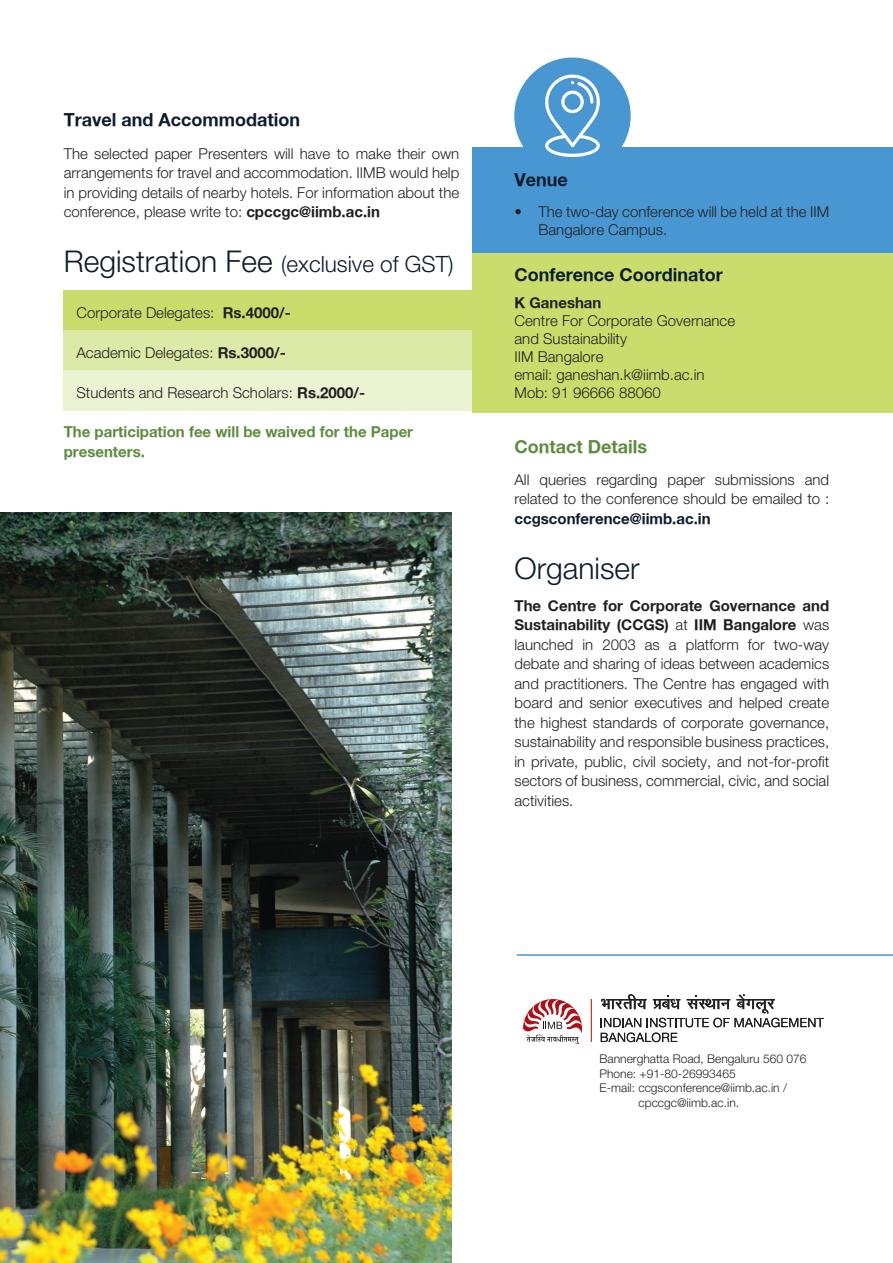
<style>
.page{position:relative;width:893px;height:1263px;background:#fff}
.page>*{position:absolute;margin:0;border:0;box-sizing:border-box;transform-origin:0 0}
.t1{font:300 30px "Helvetica Neue";color:#0f1c2c}
.t2{font:300 22.5px "Helvetica Neue";color:#0f1c2c}
.t3{font:700 18px "Helvetica Neue";color:#0f1c2c}
.t4{font:700 18px "Helvetica Neue";color:#5c8c3d}
.t5{font:300 15px/19.5px "Helvetica Neue";color:#231f20}
.t6{font:700 15px/19.5px "Helvetica Neue";color:#5c8c3d}
.t7{font:700 15px "Helvetica Neue";color:#0f1c2c}
.t8{font:700 15px "Helvetica Neue";color:#231f20}
.t9{font:300 12px "Helvetica Neue";color:#231f20}
.s1{font-weight:700}
.s2{font-size:30px}
.s3{color:#231f20}
</style>
<div class="page">
<div style="left:472px;top:147px;width:421px;height:127px;background:#4997d2"></div>
<div style="left:472px;top:253px;width:421px;height:159px;background:#cadd6c"></div>
<div style="left:64px;top:291px;width:408px;height:40px;background:#cadd6c"></div>
<div style="left:64px;top:331px;width:408px;height:40px;background:#dde9a6"></div>
<div style="left:64px;top:371px;width:408px;height:40px;background:#ecf3d2"></div>
<div style="left:514px;top:58px;width:117px;height:116px;background:#4997d2;border-radius:50%"></div>
<svg style="left:545px;top:74px;width:55px;height:83px"></svg>
<img style="left:0;top:512px;width:451px;height:751px">
<hr style="left:591px;top:999px;width:1px;height:43px;background:#b3462e">
<svg style="left:601px;top:994px;width:223px;height:48px"></svg>
<svg style="left:523px;top:999px;width:59px;height:45px"></svg>
<hr style="left:517px;top:954px;width:376px;height:2px;background:#4997d2">
<p class="t3" style="left:64px;top:109px;width:238px">Travel and Accommodation</p>
<p class="t5" style="left:64px;top:143px;width:397px;text-align:justify">The selected paper Presenters will have to make their own arrangements for travel and accommodation. IIMB would help in providing details of nearby hotels. For information about the conference, please write to: <span class="s1">cpccgc@iimb.ac.in</span></p>
<h2 class="t2" style="left:64px;top:250px;width:391px"><span class="s2">Registration Fee</span> (exclusive of GST)</h2>
<p class="t5" style="left:77px;top:303px;width:216px">Corporate Delegates: <span class="s1">Rs.4000/-</span></p>
<p class="t5" style="left:77px;top:343px;width:211px">Academic Delegates: <span class="s1">Rs.3000/-</span></p>
<p class="t5" style="left:77px;top:383px;width:290px">Students and Research Scholars: <span class="s1">Rs.2000/-</span></p>
<p class="t6" style="left:64px;top:422px;width:351px">The participation fee will be waived for the Paper presenters.</p>
<p class="t3" style="left:514px;top:169px;width:55px">Venue</p>
<p class="t5" style="left:538px;top:202px;width:292px;line-height:18px;text-indent:-24px">• The two-day conference will be held at the IIM<br>Bangalore Campus.</p>
<p class="t3" style="left:514px;top:264px;width:210px"><span class="s3">C</span>onference Coordinator</p>
<p class="t8" style="left:514px;top:293px;width:88px">K Ganeshan</p>
<p class="t5" style="left:514px;top:311px;width:222px;line-height:18px">Centre For Corporate Governance and Sustainability<br>IIM Bangalore<br>email: ganeshan.k@iimb.ac.in<br>Mob: 91 96666 88060</p>
<p class="t4" style="left:514px;top:435px;width:134px">Contact Details</p>
<p class="t5" style="left:514px;top:469px;width:316px">All queries regarding paper submissions and related to the conference should be emailed to :</p>
<p class="t7" style="left:514px;top:509px;width:198px">ccgsconference@iimb.ac.in</p>
<h1 class="t1" style="left:514px;top:550px;width:127px">Organiser</h1>
<p class="t5" style="left:514px;top:595px;width:316px;text-align:justify"><span class="s1">The Centre for Corporate Governance and Sustainability (CCGS)</span> at <span class="s1">IIM Bangalore</span> was launched in 2003 as a platform for two-way debate and sharing of ideas between academics and practitioners. The Centre has engaged with board and senior executives and helped create the highest standards of corporate governance, sustainability and responsible business practices, in private, public, civil society, and not-for-profit sectors of business, commercial, civic, and social activities.</p>
<p class="t9" style="left:600px;top:1052px;width:208px">Bannerghatta Road, Bengaluru 560 076</p>
<p class="t9" style="left:600px;top:1066px;width:138px">Phone: +91-80-26993465</p>
<p class="t9" style="left:600px;top:1080px;width:189px">E-mail: ccgsconference@iimb.ac.in /</p>
<p class="t9" style="left:639px;top:1095px;width:102px">cpccgc@iimb.ac.in.</p>
</div>
